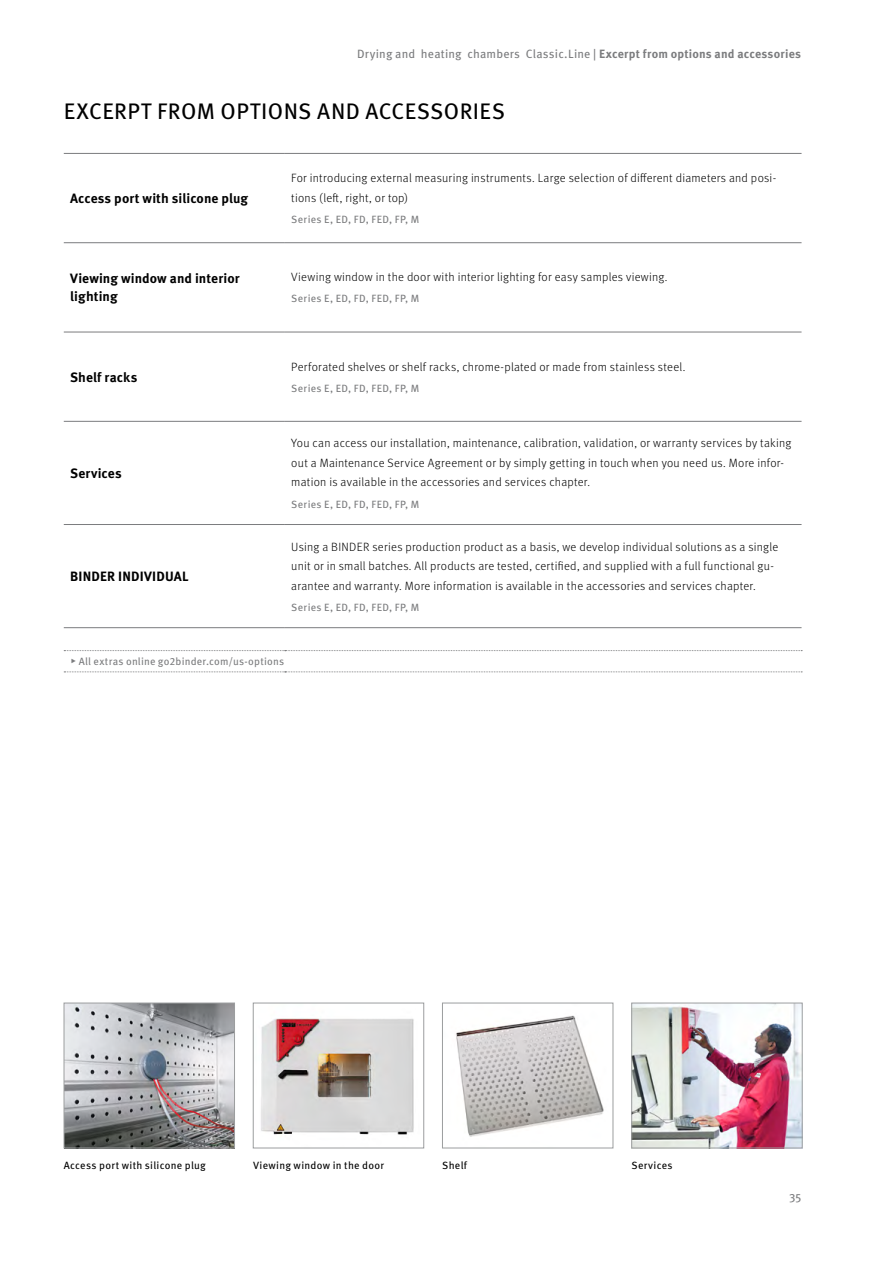
<style>
.page{position:relative;width:893px;height:1263px;background:#fff}
.page>*{position:absolute;margin:0;border:0;box-sizing:border-box;transform-origin:0 0}
.p_heading_level01_in{font:22.5px "Meta Pro";letter-spacing:.02em;color:#000}
.p_accessory_head{font:700 13.5px/18px "Meta Pro";letter-spacing:.005em;color:#000}
.p_accessory_std{font:300 12px/19.5px "Meta Pro";letter-spacing:.02em;color:#000}
.t1{font:12px "Meta Pro";letter-spacing:.015em;color:#7b7c7e}
.p_accessory_series{font:10.5px "Meta Pro";letter-spacing:.035em;color:#7b7c7e}
.t2{font:10.5px "Meta Pro";letter-spacing:.025em;color:#000}
.p_table_product_foot{font:10.5px "Meta Pro";letter-spacing:.02em;color:#7b7c7e}
.s1{font-weight:700}
.s2{font-family:"Arial Unicode MS"}
</style>
<div class="page">
<hr style="left:64px;top:153px;width:221px;height:1px;background:#7b7c7e">
<hr style="left:285px;top:153px;width:516px;height:1px;background:#7b7c7e">
<hr style="left:64px;top:242px;width:221px;height:1px;background:#7b7c7e">
<hr style="left:285px;top:242px;width:516px;height:1px;background:#7b7c7e">
<hr style="left:64px;top:332px;width:221px;height:1px;background:#7b7c7e">
<hr style="left:285px;top:332px;width:516px;height:1px;background:#7b7c7e">
<hr style="left:64px;top:421px;width:221px;height:1px;background:#7b7c7e">
<hr style="left:285px;top:421px;width:516px;height:1px;background:#7b7c7e">
<hr style="left:64px;top:524px;width:221px;height:1px;background:#7b7c7e">
<hr style="left:285px;top:524px;width:516px;height:1px;background:#7b7c7e">
<hr style="left:64px;top:627px;width:221px;height:1px;background:#7b7c7e">
<hr style="left:285px;top:627px;width:516px;height:1px;background:#7b7c7e">
<svg style="left:64px;top:650px;width:738px;height:1px"></svg>
<svg style="left:64px;top:671px;width:738px;height:1px"></svg>
<img style="left:66px;top:1005px;width:167px;height:141px">
<div style="left:64px;top:1003px;width:171px;height:145px;border:1px solid #9c9e9f"></div>
<img style="left:261px;top:1018px;width:153px;height:117px">
<div style="left:253px;top:1003px;width:171px;height:145px;border:1px solid #9c9e9f"></div>
<img style="left:456px;top:1015px;width:148px;height:122px">
<div style="left:442px;top:1003px;width:171px;height:145px;border:1px solid #9c9e9f"></div>
<img style="left:633px;top:1005px;width:167px;height:141px">
<div style="left:631px;top:1003px;width:171px;height:145px;border:1px solid #9c9e9f"></div>
<p class="t1" style="left:357px;top:44px;width:446px">Drying and heating chambers Classic.Line | <span class="s1">Excerpt from options and accessories</span></p>
<p class="p_heading_level01_in" style="left:64px;top:94px;width:443px">EXCERPT FROM OPTIONS AND ACCESSORIES</p>
<p class="p_accessory_head" style="left:70px;top:189px;width:180px">Access port with silicone plug</p>
<p class="p_accessory_std" style="left:291px;top:168px;width:486px">For introducing external measuring instruments. Large selection of different diameters and posi&shy;tions (left, right, or top)</p>
<p class="p_accessory_series" style="left:291px;top:211px;width:130px">Series E, ED, FD, FED, FP, M</p>
<p class="p_accessory_head" style="left:70px;top:269px;width:171px">Viewing window and interior lighting</p>
<p class="p_accessory_std" style="left:291px;top:267px;width:378px">Viewing window in the door with interior lighting for easy samples viewing.</p>
<p class="p_accessory_series" style="left:291px;top:291px;width:130px">Series E, ED, FD, FED, FP, M</p>
<p class="p_accessory_head" style="left:70px;top:367px;width:69px">Shelf racks</p>
<p class="p_accessory_head" style="left:70px;top:463px;width:53px">Services</p>
<p class="p_accessory_head" style="left:70px;top:567px;width:120px">BINDER INDIVIDUAL</p>
<p class="p_accessory_std" style="left:291px;top:356px;width:395px">Perforated shelves or shelf racks, chrome-plated or made from stainless steel.</p>
<p class="p_accessory_series" style="left:291px;top:380px;width:130px">Series E, ED, FD, FED, FP, M</p>
<p class="p_accessory_std" style="left:291px;top:433px;width:502px">You can access our installation, maintenance, calibration, validation, or warranty services by taking out a Maintenance Service Agreement or by simply getting in touch when you need us. More infor&shy;mation is available in the accessories and services chapter.</p>
<p class="p_accessory_series" style="left:291px;top:496px;width:130px">Series E, ED, FD, FED, FP, M</p>
<p class="p_accessory_std" style="left:291px;top:536px;width:489px">Using a BINDER series production product as a basis, we develop individual solutions as a single unit or in small batches. All products are tested, certified, and supplied with a full functional gu&shy;arantee and warranty. More information is available in the accessories and services chapter.</p>
<p class="p_accessory_series" style="left:291px;top:599px;width:130px">Series E, ED, FD, FED, FP, M</p>
<p class="p_table_product_foot" style="left:70px;top:653px;width:215px"><span class="s2">▶</span> All extras online go2binder.com/us-options</p>
<p class="t2" style="left:64px;top:1157px;width:144px">Access port with silicone plug</p>
<p class="t2" style="left:253px;top:1157px;width:133px">Viewing window in the door</p>
<p class="t2" style="left:442px;top:1157px;width:26px">Shelf</p>
<p class="t2" style="left:631px;top:1157px;width:43px">Services</p>
<p class="t1" style="left:789px;top:1188px;width:14px">35</p>
</div>
